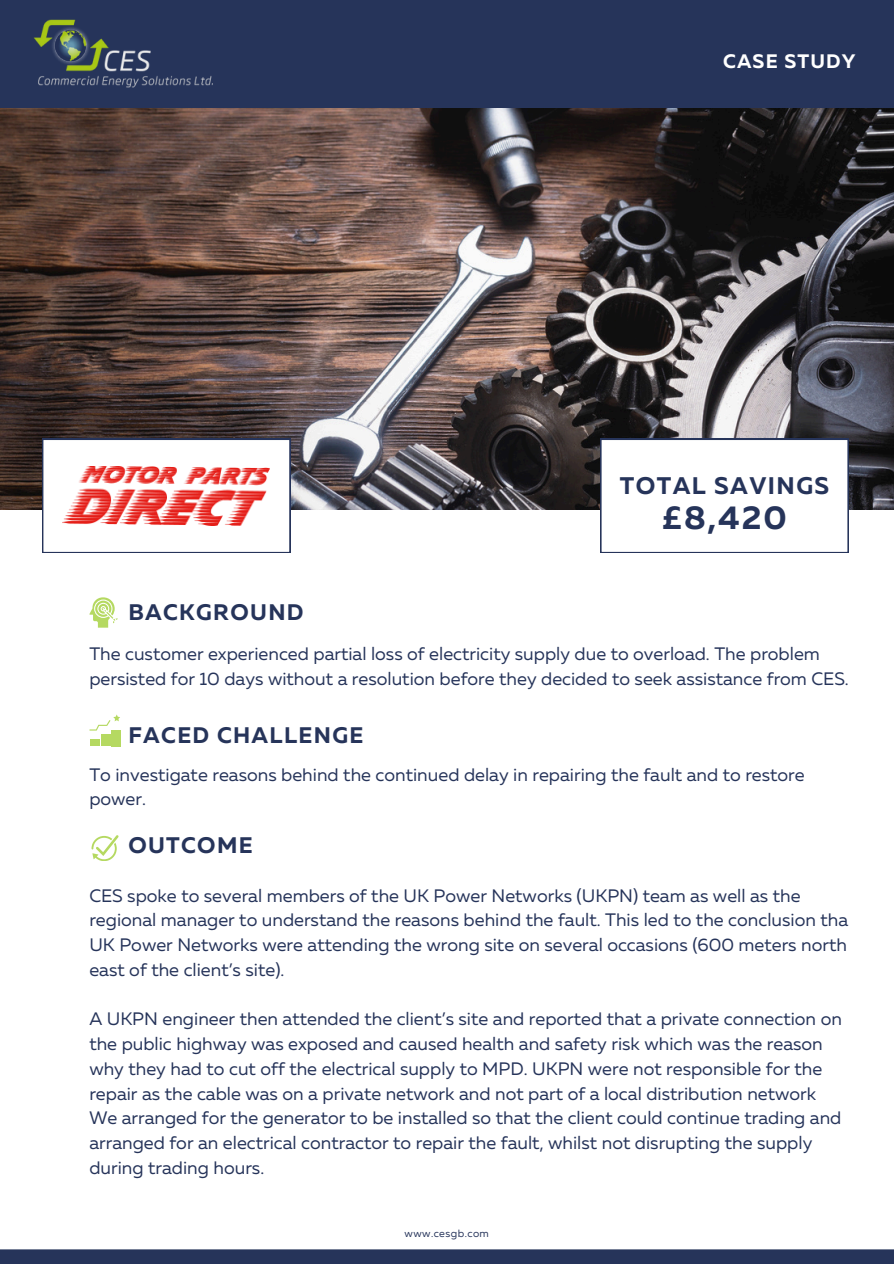
<style>
.page{position:relative;width:894px;height:1264px;background:#fff}
.page>*{position:absolute;margin:0;border:0;box-sizing:border-box;transform-origin:0 0}
.t1{font:700 33px "Muller";color:#26345a}
.t2{font:700 24px "Muller";letter-spacing:.06em;color:#26345a}
.t3{font:700 22.5px "Muller";letter-spacing:.06em;color:#26345a}
.t4{font:700 19.5px "Muller";letter-spacing:.06em;color:#fff}
.t5{font:18px/24.8px "Muller";color:#26345a}
.t6{font:10.5px "Muller";letter-spacing:.04em;color:#26345a}
</style>
<div class="page">
<div style="left:0;top:0;width:893px;height:149px;background:#26345a"></div>
<img style="left:0;top:109px;width:893px;height:400px">
<div style="left:0;top:1249px;width:893px;height:14px;background:#26345a"></div>
<svg style="left:89px;top:597px;width:28px;height:30px"></svg>
<img style="left:34px;top:19px;width:179px;height:68px">
<div style="left:90px;top:739px;width:10px;height:7px;background:#b5d961"></div>
<div style="left:101px;top:734px;width:9px;height:12px;background:#b5d961"></div>
<div style="left:111px;top:730px;width:10px;height:16px;background:#b5d961"></div>
<svg style="left:89px;top:714px;width:31px;height:16px"></svg>
<svg style="left:42px;top:439px;width:248px;height:113px"></svg>
<svg style="left:91px;top:835px;width:27px;height:25px"></svg>
<svg style="left:600px;top:439px;width:247px;height:113px"></svg>
<img style="left:63px;top:466px;width:207px;height:60px">
<h3 class="t4" style="left:722px;top:53px;width:134px">CASE STUDY</h3>
<p class="t3" style="left:128px;top:602px;width:177px">BACKGROUND</p>
<p class="t2" style="left:619px;top:475px;width:211px">TOTAL SAVINGS</p>
<h2 class="t1" style="left:662px;top:503px;width:126px">£8,420</h2>
<p class="t5" style="left:89px;top:643px;width:760px">The customer experienced partial loss of electricity supply due to overload. The problem persisted for 10 days without a resolution before they decided to seek assistance from CES.</p>
<p class="t3" style="left:128px;top:725px;width:236px">FACED CHALLENGE</p>
<h2 class="t5" style="left:89px;top:763px;width:716px">To investigate reasons behind the continued delay in repairing the fault and to restore power.</h2>
<p class="t3" style="left:128px;top:835px;width:126px">OUTCOME</p>
<h2 class="t5" style="left:89px;top:884px;width:760px">CES spoke to several members of the UK Power Networks (UKPN) team as well as the regional manager to understand the reasons behind the fault. This led to the conclusion tha UK Power Networks were attending the wrong site on several occasions (600 meters north east of the client’s site).</h2>
<h4 class="t5" style="left:89px;top:1008px;width:753px">A UKPN engineer then attended the client’s site and reported that a private connection on the public highway was exposed and caused health and safety risk which was the reason why they had to cut off the electrical supply to MPD. UKPN were not responsible for the repair as the cable was on a private network and not part of a local distribution network We arranged for the generator to be installed so that the client could continue trading and arranged for an electrical contractor to repair the fault, whilst not disrupting the supply during trading hours.</h4>
<h1 class="t6" style="left:404px;top:1229px;width:86px">www.cesgb.com</h1>
</div>
